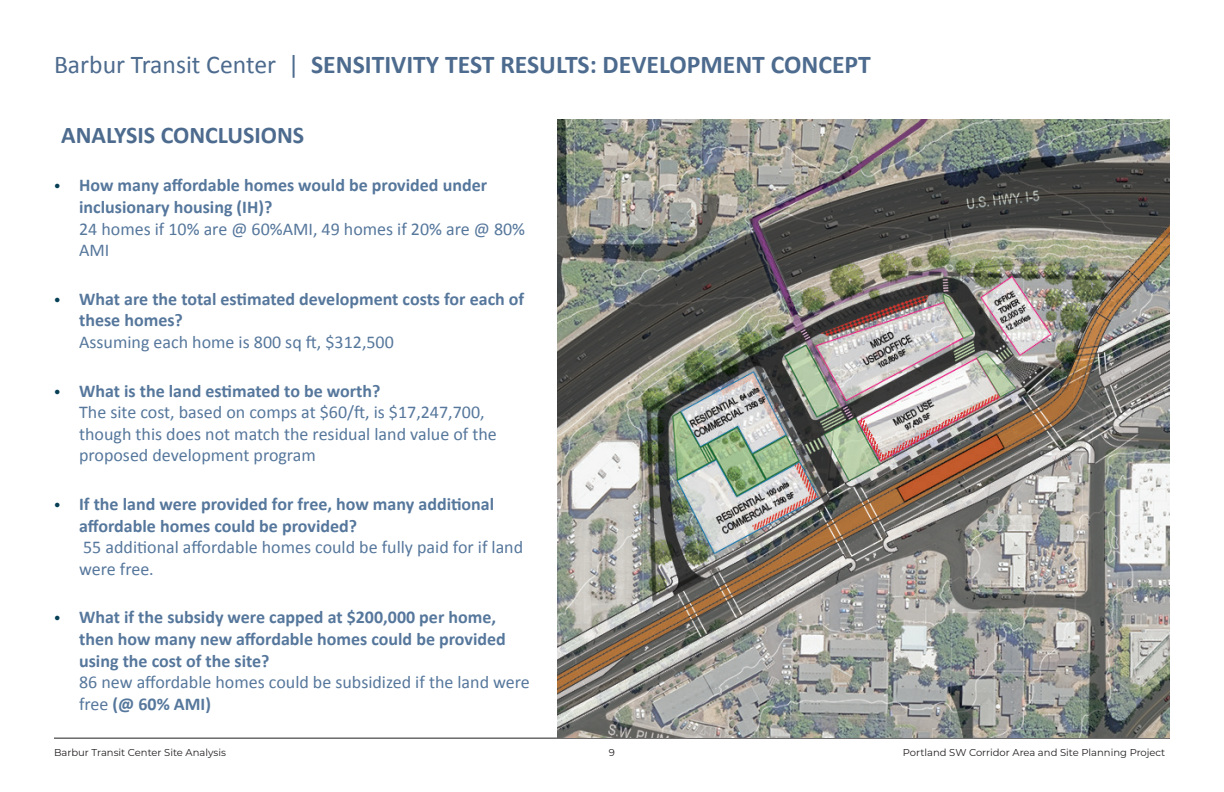
<style>
.page{position:relative;width:1224px;height:792px;background:#fff}
.page>*{position:absolute;margin:0;border:0;box-sizing:border-box;transform-origin:0 0}
.t1{font:700 25.7px "Calibri";color:#4d6b8e}
.Bullets{font:700 24px "Calibri";color:#4d6b8e}
.t2{font:700 18px/21.6px "Calibri";color:#56779c}
.t3{font:18px/21.6px "Calibri";color:#56779c}
.t4{font:10px "Montserrat";color:#231f20}
.s1{font-weight:400}
.s2{font-family:"Montserrat";color:#074056}
.s3{font-family:"Montserrat";font-weight:700;color:#074056}
.s4{font-weight:700}
</style>
<div class="page">
<hr style="left:54px;top:738px;width:1116px;height:1px;background:#231f20">
<img style="left:557px;top:119px;width:613px;height:619px">
<p class="t1" style="left:54px;top:49px;width:818px"><span class="s1">Barbur Transit Center |</span> SENSITIVITY TEST RESULTS: DEVELOPMENT CONCEPT</p>
<p class="Bullets" style="left:61px;top:120px;width:245px">ANALYSIS CONCLUSIONS</p>
<p class="t2" style="left:79px;top:174px;width:448px;text-indent:-25px"><span class="s2">•</span> How many affordable homes would be provided under inclusionary housing (IH)?<br><span class="s1">24 homes if 10% are @ 60%AMI, 49 homes if 20% are @ 80% AMI</span></p>
<p class="t2" style="left:79px;top:287px;width:447px;text-indent:-25px"><span class="s2">•</span> What are the total estimated development costs for each of these homes?<br><span class="s1">Assuming each home is 800 sq ft, $312,500</span></p>
<p class="t3" style="left:79px;top:379px;width:419px;text-indent:-25px"><span class="s3">•</span> <span class="s4">What is the land estimated to be worth?<br></span>The site cost, based on comps at $60/ft, is $17,247,700, though this does not match the residual land value of the proposed development program</p>
<p class="t2" style="left:79px;top:492px;width:446px;text-indent:-25px"><span class="s2">•</span> If the land were provided for free, how many additional affordable homes could be provided?<br><span class="s1">55 additional affordable homes could be fully paid for if land were free.</span></p>
<p class="t2" style="left:79px;top:606px;width:452px;text-indent:-25px"><span class="s2">•</span> What if the subsidy were capped at $200,000 per home, then how many new affordable homes could be provided using the cost of the site?<br><span class="s1">86 new affordable homes could be subsidized if the land were free</span> (@ 60% AMI)</p>
<p class="t4" style="left:54px;top:746px;width:173px">Barbur Transit Center Site Analysis</p>
<p class="t4" style="left:609px;top:746px;width:8px">9</p>
<p class="t4" style="left:903px;top:746px;width:264px">Portland SW Corridor Area and Site Planning Project</p>
</div>
